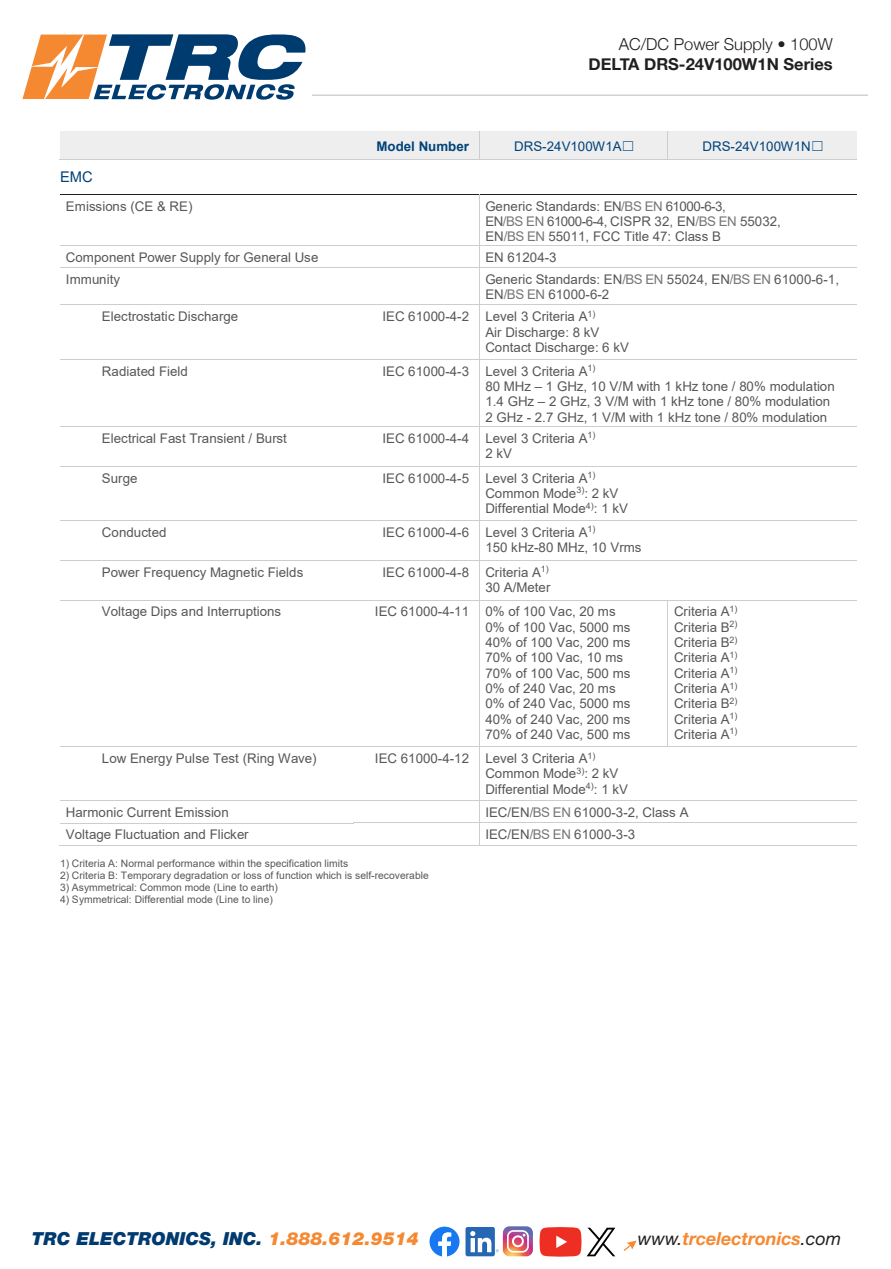
<style>
.page{position:relative;width:891px;height:1269px;background:#fff}
.page>*{position:absolute;margin:0;border:0;box-sizing:border-box;transform-origin:0 0}
.t1{font:italic 900 18px "Helvetica Neue LT Std";color:#003b70}
.t2{font:italic 700 18px "Helvetica Neue LT Std";color:#f58932}
.t3{font:700 16.5px "Helvetica Neue";color:#231f20}
.t4{font:300 16.5px "Helvetica Neue";color:#231f20}
.t5{font:14.7px "Arial";color:#004379}
.t6{font:13.35px/15.3px "Arial";letter-spacing:.005em;color:#575756}
.t7{font:13.35px "Arial";letter-spacing:.005em;color:#004379}
.t8{font:700 13.35px "Arial";color:#004379}
.t9{font:10.35px "Arial";color:#575756}
.s1{font-family:"MS Gothic"}
.s2{color:#757679}
.s3{color:#f58932}
.s4{font-weight:400;color:#231f20}
</style>
<div class="page">
<hr style="left:312px;top:94px;width:556px;height:2px;background:#d3d0ce">
<svg style="left:624px;top:1240px;width:13px;height:11px"></svg>
<svg style="left:22px;top:34px;width:284px;height:66px"></svg>
<svg style="left:430px;top:1227px;width:30px;height:30px"></svg>
<div style="left:466px;top:1227px;width:29px;height:29px;background:#2567b3;border-radius:2px"></div>
<svg style="left:470px;top:1226px;width:63px;height:30px"></svg>
<svg style="left:540px;top:1227px;width:75px;height:30px"></svg>
<div style="left:60px;top:131px;width:419px;height:28px;background:#eeeeef"></div>
<div style="left:480px;top:131px;width:188px;height:28px;background:#eeeeef"></div>
<div style="left:668px;top:131px;width:189px;height:28px;background:#eeeeef"></div>
<hr style="left:59px;top:159px;width:420px;height:1px;background:#cccdcf">
<svg style="left:479px;top:131px;width:1px;height:29px"></svg>
<hr style="left:480px;top:159px;width:188px;height:1px;background:#cccdcf">
<hr style="left:668px;top:159px;width:189px;height:1px;background:#cccdcf">
<hr style="left:60px;top:194px;width:294px;height:1px;background:#231f20">
<hr style="left:354px;top:194px;width:125px;height:1px;background:#231f20">
<hr style="left:480px;top:194px;width:377px;height:1px;background:#231f20">
<hr style="left:479px;top:195px;width:1px;height:50px;background:#cccdcf">
<hr style="left:60px;top:245px;width:294px;height:1px;background:#cccdcf">
<hr style="left:354px;top:245px;width:125px;height:1px;background:#cccdcf">
<hr style="left:479px;top:245px;width:378px;height:1px;background:#cccdcf">
<hr style="left:60px;top:267px;width:294px;height:1px;background:#cccdcf">
<hr style="left:354px;top:267px;width:125px;height:1px;background:#cccdcf">
<svg style="left:479px;top:246px;width:1px;height:21px"></svg>
<hr style="left:479px;top:267px;width:378px;height:1px;background:#cccdcf">
<hr style="left:479px;top:268px;width:1px;height:37px;background:#cccdcf">
<hr style="left:60px;top:305px;width:294px;height:1px;background:#cccdcf">
<hr style="left:354px;top:305px;width:125px;height:1px;background:#cccdcf">
<hr style="left:479px;top:305px;width:378px;height:1px;background:#cccdcf">
<hr style="left:479px;top:305px;width:1px;height:54px;background:#cccdcf">
<hr style="left:60px;top:359px;width:294px;height:1px;background:#cccdcf">
<hr style="left:354px;top:359px;width:125px;height:1px;background:#cccdcf">
<hr style="left:479px;top:359px;width:378px;height:1px;background:#cccdcf">
<hr style="left:479px;top:359px;width:1px;height:67px;background:#cccdcf">
<hr style="left:60px;top:426px;width:294px;height:1px;background:#cccdcf">
<hr style="left:354px;top:426px;width:125px;height:1px;background:#cccdcf">
<hr style="left:479px;top:426px;width:378px;height:1px;background:#cccdcf">
<hr style="left:479px;top:427px;width:1px;height:39px;background:#cccdcf">
<hr style="left:60px;top:466px;width:294px;height:1px;background:#cccdcf">
<hr style="left:354px;top:466px;width:125px;height:1px;background:#cccdcf">
<hr style="left:479px;top:466px;width:378px;height:1px;background:#cccdcf">
<hr style="left:479px;top:466px;width:1px;height:54px;background:#cccdcf">
<hr style="left:60px;top:520px;width:294px;height:1px;background:#cccdcf">
<hr style="left:354px;top:520px;width:125px;height:1px;background:#cccdcf">
<hr style="left:479px;top:520px;width:378px;height:1px;background:#cccdcf">
<hr style="left:479px;top:520px;width:1px;height:40px;background:#cccdcf">
<hr style="left:60px;top:560px;width:294px;height:1px;background:#cccdcf">
<hr style="left:354px;top:560px;width:125px;height:1px;background:#cccdcf">
<hr style="left:479px;top:560px;width:378px;height:1px;background:#cccdcf">
<hr style="left:479px;top:560px;width:1px;height:40px;background:#cccdcf">
<hr style="left:60px;top:600px;width:294px;height:1px;background:#cccdcf">
<hr style="left:354px;top:600px;width:125px;height:1px;background:#cccdcf">
<hr style="left:479px;top:600px;width:189px;height:1px;background:#cccdcf">
<hr style="left:668px;top:600px;width:189px;height:1px;background:#cccdcf">
<hr style="left:479px;top:600px;width:1px;height:147px;background:#cccdcf">
<hr style="left:668px;top:600px;width:1px;height:147px;background:#cccdcf">
<hr style="left:60px;top:747px;width:294px;height:1px;background:#cccdcf">
<hr style="left:354px;top:747px;width:125px;height:1px;background:#cccdcf">
<hr style="left:479px;top:747px;width:189px;height:1px;background:#cccdcf">
<hr style="left:668px;top:747px;width:189px;height:1px;background:#cccdcf">
<hr style="left:479px;top:747px;width:1px;height:54px;background:#cccdcf">
<hr style="left:60px;top:801px;width:294px;height:1px;background:#cccdcf">
<hr style="left:354px;top:801px;width:125px;height:1px;background:#cccdcf">
<hr style="left:479px;top:801px;width:378px;height:1px;background:#cccdcf">
<hr style="left:60px;top:823px;width:294px;height:1px;background:#cccdcf">
<hr style="left:354px;top:823px;width:125px;height:1px;background:#cccdcf">
<hr style="left:479px;top:823px;width:378px;height:1px;background:#cccdcf">
<hr style="left:59px;top:845px;width:295px;height:1px;background:#cccdcf">
<hr style="left:353px;top:845px;width:126px;height:1px;background:#cccdcf">
<svg style="left:479px;top:802px;width:1px;height:43px"></svg>
<hr style="left:479px;top:845px;width:378px;height:1px;background:#cccdcf">
<p class="t4" style="left:619px;top:31px;width:215px">AC/DC Power Supply • 100W</p>
<p class="t3" style="left:589px;top:51px;width:246px">DELTA DRS-24V100W1N Series</p>
<p class="t8" style="left:376px;top:137px;width:94px">Model Number</p>
<p class="t7" style="left:514px;top:137px;width:122px">DRS-24V100W1A<span class="s1">☐</span></p>
<p class="t7" style="left:703px;top:137px;width:123px">DRS-24V100W1N<span class="s1">☐</span></p>
<p class="t5" style="left:60px;top:167px;width:34px">EMC</p>
<p class="t6" style="left:66px;top:198px;width:128px">Emissions (CE &amp; RE)</p>
<p class="t6" style="left:485px;top:198px;width:297px">Generic Standards: EN<span class="s2">/BS EN</span> 61000-6-3,<br>EN<span class="s2">/BS EN</span> 61000-6-4, CISPR 32, EN<span class="s2">/BS EN</span> 55032,<br>EN<span class="s2">/BS EN</span> 55011, FCC Title 47: Class B</p>
<p class="t6" style="left:66px;top:249px;width:254px">Component Power Supply for General Use</p>
<p class="t6" style="left:485px;top:249px;width:73px">EN 61204-3</p>
<p class="t6" style="left:66px;top:271px;width:56px">Immunity</p>
<p class="t6" style="left:485px;top:271px;width:355px">Generic Standards: EN<span class="s2">/BS EN</span> 55024, EN<span class="s2">/BS EN</span> 61000-6-1,<br>EN<span class="s2">/BS EN</span> 61000-6-2</p>
<p class="t6" style="left:102px;top:309px;width:138px">Electrostatic Discharge</p>
<p class="t6" style="left:485px;top:309px;width:145px;text-indent:-103px">IEC 61000-4-2 Level 3 Criteria A<sup>1)<br></sup>Air Discharge: 8 kV<br>Contact Discharge: 6 kV</p>
<p class="t6" style="left:102px;top:363px;width:88px">Radiated Field</p>
<p class="t6" style="left:485px;top:363px;width:351px;text-indent:-103px">IEC 61000-4-3 Level 3 Criteria A<sup>1)<br></sup>80 MHz – 1 GHz, 10 V/M with 1 kHz tone / 80% modulation 1.4 GHz – 2 GHz, 3 V/M with 1 kHz tone / 80% modulation 2 GHz - 2.7 GHz, 1 V/M with 1 kHz tone / 80% modulation</p>
<p class="t6" style="left:102px;top:430px;width:186px">Electrical Fast Transient / Burst</p>
<p class="t6" style="left:485px;top:430px;width:112px;text-indent:-103px">IEC 61000-4-4 Level 3 Criteria A<sup>1)<br></sup>2 kV</p>
<p class="t6" style="left:102px;top:470px;width:37px">Surge</p>
<p class="t6" style="left:485px;top:470px;width:144px;text-indent:-103px">IEC 61000-4-5 Level 3 Criteria A<sup>1)<br></sup>Common Mode<sup>3)</sup>: 2 kV<br>Differential Mode<sup>4)</sup>: 1 kV</p>
<p class="t6" style="left:102px;top:524px;width:66px">Conducted</p>
<p class="t6" style="left:485px;top:524px;width:158px;text-indent:-103px">IEC 61000-4-6 Level 3 Criteria A<sup>1)<br></sup>150 kHz-80 MHz, 10 Vrms</p>
<p class="t6" style="left:102px;top:564px;width:203px">Power Frequency Magnetic Fields</p>
<p class="t6" style="left:382px;top:564px;width:170px;text-align:right">IEC 61000-4-8 Criteria A<sup>1)<br></sup>30 A/Meter</p>
<p class="t6" style="left:102px;top:604px;width:181px">Voltage Dips and Interruptions</p>
<p class="t6" style="left:485px;top:604px;width:147px;text-indent:-110px">IEC 61000-4-11 0% of 100 Vac, 20 ms<br>0% of 100 Vac, 5000 ms<br>40% of 100 Vac, 200 ms<br>70% of 100 Vac, 10 ms<br>70% of 100 Vac, 500 ms<br>0% of 240 Vac, 20 ms<br>0% of 240 Vac, 5000 ms<br>40% of 240 Vac, 200 ms<br>70% of 240 Vac, 500 ms</p>
<p class="t6" style="left:674px;top:604px;width:65px;text-align:justify">Criteria A<sup>1)<br></sup>Criteria B<sup>2)<br></sup>Criteria B<sup>2)<br></sup>Criteria A<sup>1)<br></sup>Criteria A<sup>1)<br></sup>Criteria A<sup>1)<br></sup>Criteria B<sup>2)<br></sup>Criteria A<sup>1)<br></sup>Criteria A<sup>1)</sup></p>
<p class="t6" style="left:102px;top:751px;width:216px">Low Energy Pulse Test (Ring Wave)</p>
<p class="t6" style="left:485px;top:751px;width:144px;text-indent:-110px">IEC 61000-4-12 Level 3 Criteria A<sup>1)<br></sup>Common Mode<sup>3)</sup>: 2 kV<br>Differential Mode<sup>4)</sup>: 1 kV</p>
<p class="t6" style="left:66px;top:805px;width:164px">Harmonic Current Emission</p>
<p class="t6" style="left:485px;top:805px;width:205px">IEC/EN<span class="s2">/BS EN</span> 61000-3-2, Class A</p>
<p class="t6" style="left:66px;top:827px;width:184px">Voltage Fluctuation and Flicker</p>
<p class="t6" style="left:485px;top:827px;width:151px">IEC/EN<span class="s2">/BS EN</span> 61000-3-3</p>
<p class="t9" style="left:60px;top:856px;width:290px">1) Criteria A: Normal performance within the specification limits</p>
<p class="t9" style="left:60px;top:868px;width:370px">2) Criteria B: Temporary degradation or loss of function which is self-recoverable</p>
<p class="t9" style="left:60px;top:880px;width:219px">3) Asymmetrical: Common mode (Line to earth)</p>
<p class="t9" style="left:60px;top:892px;width:214px">4) Symmetrical: Differential mode (Line to line)</p>
<p class="t1" style="left:32px;top:1227px;width:388px">TRC ELECTRONICS, INC. <span class="s3">1.888.612.9514</span></p>
<p class="t2" style="left:638px;top:1227px;width:205px"><span class="s4">www.</span>trcelectronics<span class="s4">.com</span></p>
</div>
